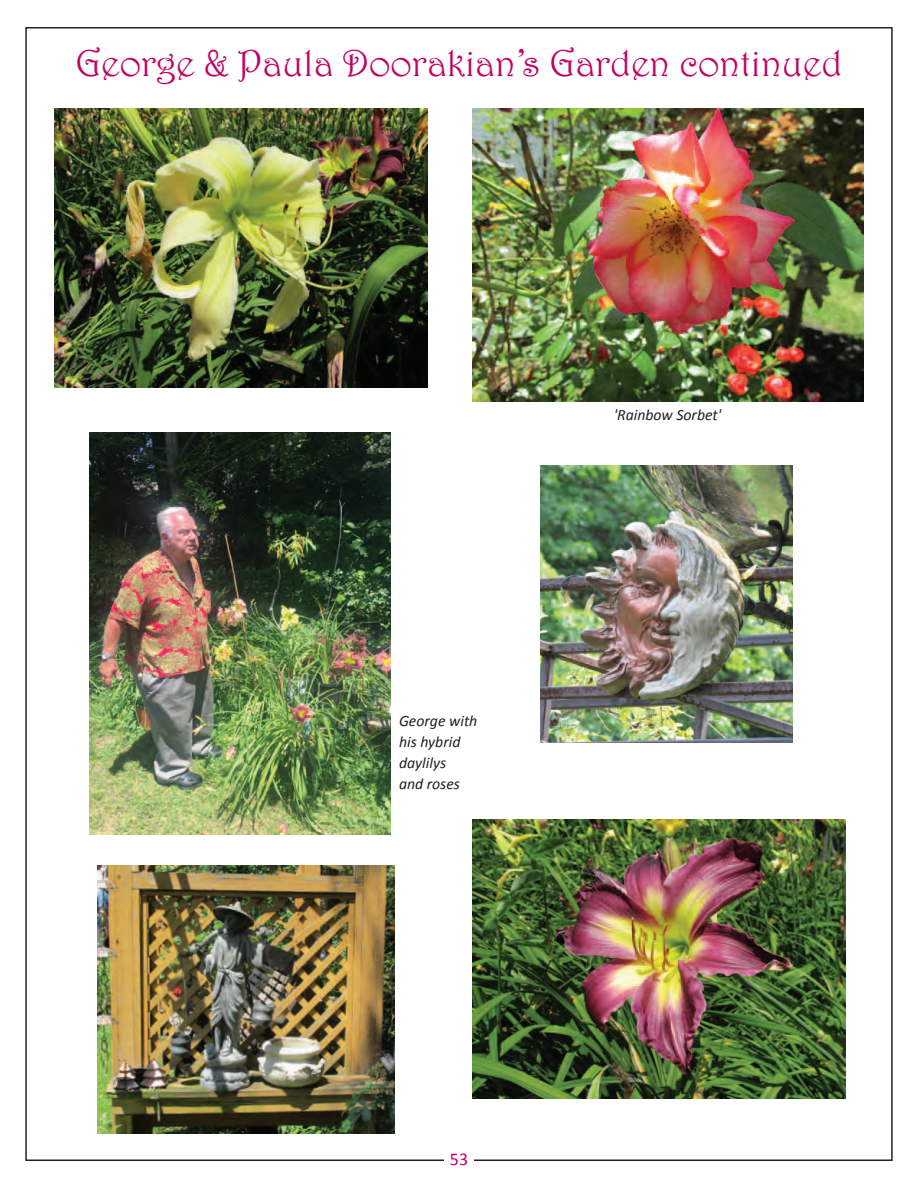
<style>
.page{position:relative;width:918px;height:1188px;background:#fff}
.page>*{position:absolute;margin:0;border:0;box-sizing:border-box;transform-origin:0 0}
.t1{font:37.5px "Harrington";color:#c30162}
.t2{font:18px "Calibri";color:#c30162}
.t3{font:italic 15.75px/21px "Calibri";color:#231f20}
</style>
<div class="page">
<img style="left:473px;top:819px;width:373px;height:280px">
<img style="left:54px;top:108px;width:373px;height:280px">
<img style="left:89px;top:433px;width:301px;height:401px">
<img style="left:472px;top:108px;width:392px;height:294px">
<img style="left:540px;top:465px;width:253px;height:277px">
<img style="left:98px;top:865px;width:296px;height:269px">
<h1 class="t1" style="left:76px;top:41px;width:768px">George &amp; Paula Doorakian s Garden continued</h1>
<h1 class="t1" style="left:518px;top:18px;width:10px">,</h1>
<p class="t3" style="left:399px;top:710px;width:80px">George with his hybrid daylilys<br>and roses</p>
<p class="t3" style="left:614px;top:403px;width:109px">'Rainbow Sorbet'</p>
<p class="t2" style="left:450px;top:1147px;width:20px">53</p>
</div>
